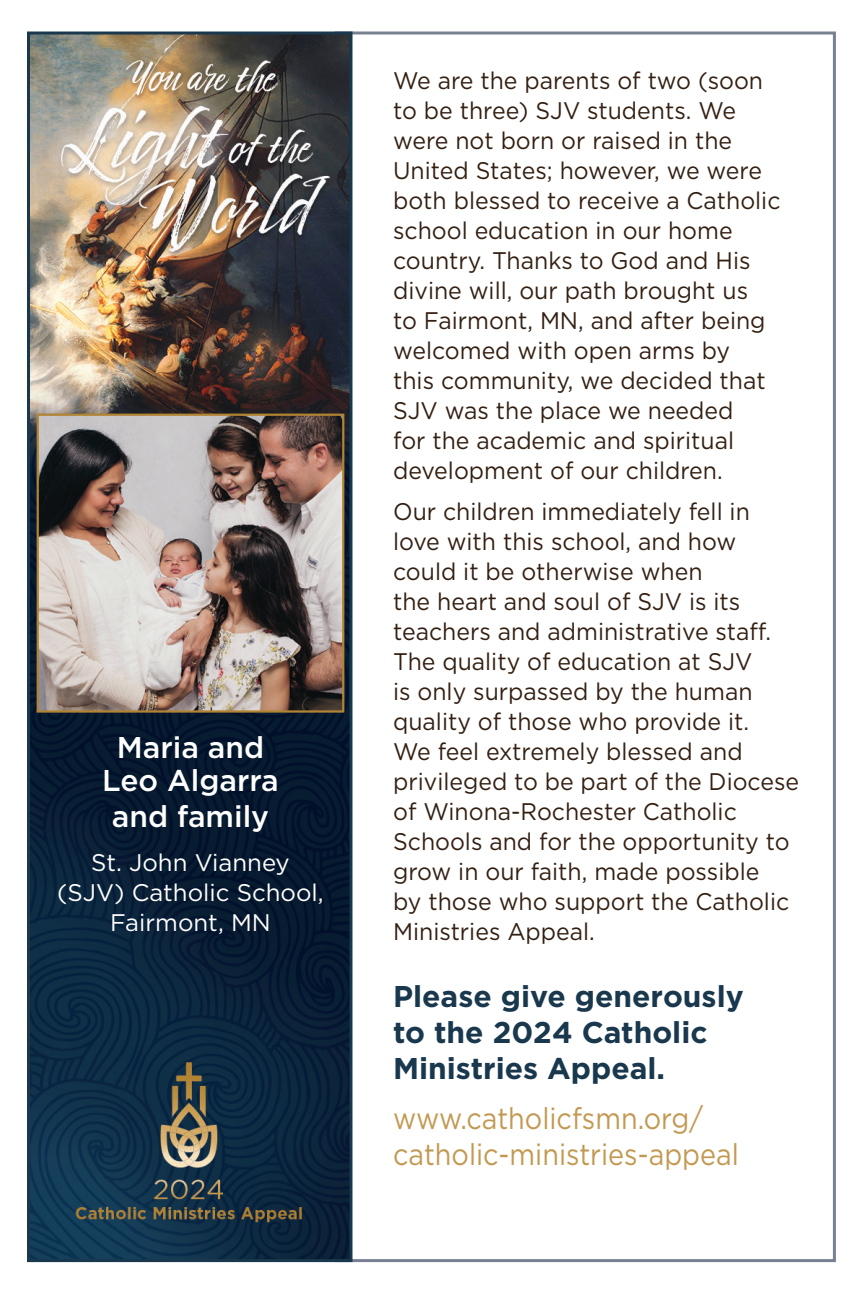
<style>
.page{position:relative;width:864px;height:1296px;background:#fff}
.page>*{position:absolute;margin:0;border:0;box-sizing:border-box;transform-origin:0 0}
._11_bold_header{font:700 30px/36px "Gotham HTF";color:#19384e}
.t1{font:30px "Gotham";color:#c29951;scale:.9 1}
.t2{font:500 30px/33px "Gotham";color:#fff;text-align:center}
.Main{font:24px/30px "Gotham";color:#332012;scale:.96 1}
.t3{font:24px/30px "Gotham";color:#fff;text-align:center}
</style>
<div class="page">
<img style="left:31px;top:36px;width:317px;height:1222px">
<div style="left:27px;top:32px;width:325px;height:1230px;border:3px solid #19384e"></div>
<img style="left:40px;top:417px;width:301px;height:293px">
<div style="left:37px;top:414px;width:307px;height:299px;border:2px solid #b18332"></div>
<p class="t2" style="left:102px;top:731px;width:178px">Maria and<br>Leo Algarra</p>
<p class="t2" style="left:112px;top:800px;width:159px">and family</p>
<p class="t3" style="left:57px;top:847px;width:268px">St. John Vianney (SJV) Catholic School,<br>Fairmont, MN</p>
<p class="Main" style="left:393px;top:65px;width:405px">We are the parents of two (soon to be three) SJV students. We were not born or raised in the<br>United States; however, we were both blessed to receive a Catholic school education in our home country. Thanks to God and His divine will, our path brought us<br>to Fairmont, MN, and after being welcomed with open arms by<br>this community, we decided that<br>SJV was the place we needed<br>for the academic and spiritual development of our children.</p>
<p class="Main" style="left:393px;top:496px;width:424px">Our children immediately fell in love with this school, and how could it be otherwise when<br>the heart and soul of SJV is its teachers and administrative staff.<br>The quality of education at SJV<br>is only surpassed by the human quality of those who provide it.<br>We feel extremely blessed and privileged to be part of the Diocese of Winona-Rochester Catholic<br>Schools and for the opportunity to grow in our faith, made possible<br>by those who support the Catholic<br>Ministries Appeal.</p>
<p class="_11_bold_header" style="left:393px;top:978px;width:352px">Please give generously to the 2024 Catholic<br>Ministries Appeal.</p>
<p class="t1" style="left:393px;top:1099px;width:346px">www.catholicfsmn.org/</p>
<p class="t1" style="left:393px;top:1135px;width:386px">catholic-ministries-appeal</p>
</div>
